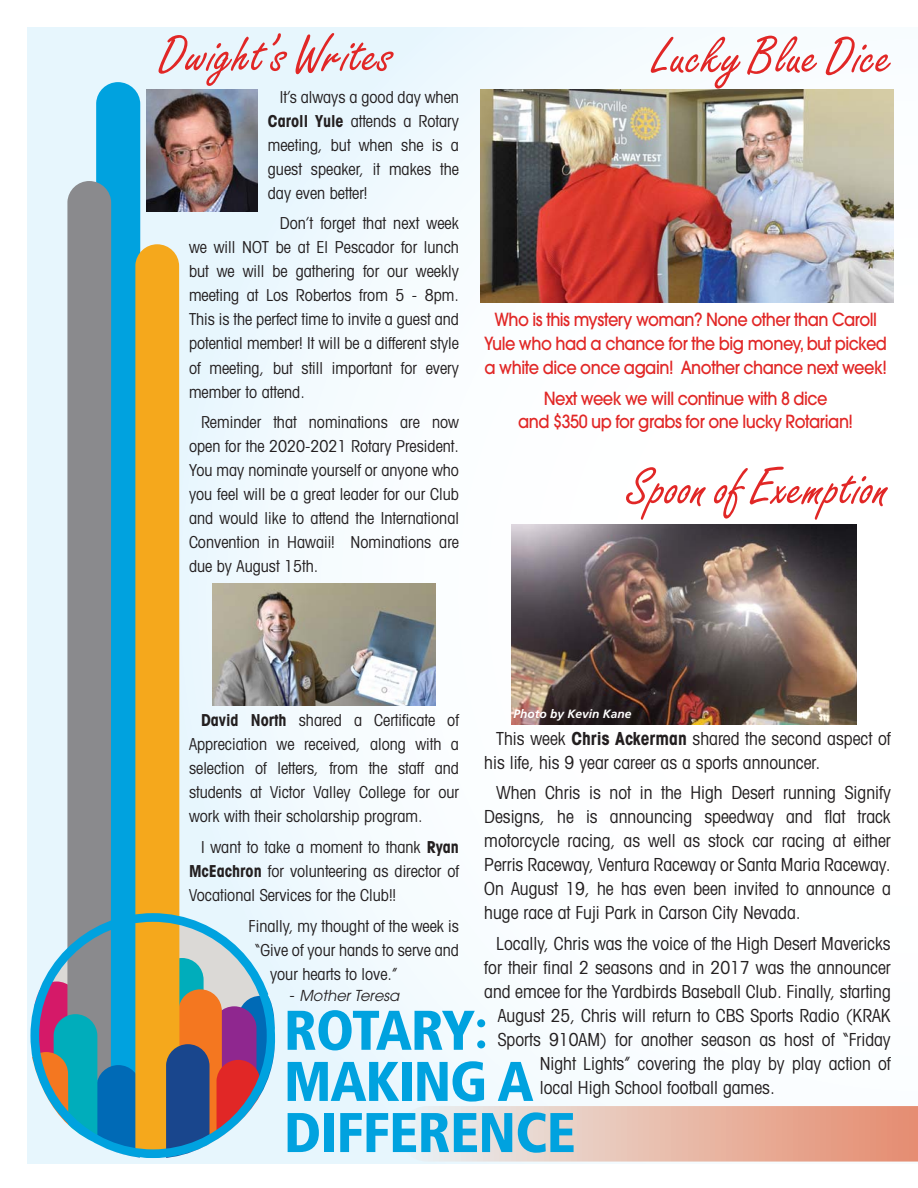
<style>
.page{position:relative;width:918px;height:1188px;background:#fff}
.page>*{position:absolute;margin:0;border:0;box-sizing:border-box;transform-origin:0 0}
.t1{font:54px "Freestyle Script";color:#e12726}
.t2{font:condensed 18px/24px "Avant Garde";color:#231f20}
.t3{font:500 18px/24px "Avant Garde";letter-spacing:-.03em;color:#e12726;text-align:center;scale:.9 1}
.t4{font:condensed 16.5px/24px "Avant Garde";color:#231f20;text-align:justify}
.t5{font:italic 15px "Avant Garde";color:#231f20}
.t6{font:italic 700 12px "Frutiger";color:#fff}
.s1{font-weight:700}
.s2{font-style:normal;font-stretch:condensed;font-size:16.5px}
</style>
<div class="page">
<div style="left:27px;top:27px;width:891px;height:1136px;background:linear-gradient(to right,#e3f4fc,#fff)"></div>
<svg style="left:96px;top:82px;width:44px;height:99px;background:#0ba6e0"></svg>
<svg style="left:288px;top:1010px;width:187px;height:40px"></svg>
<svg style="left:288px;top:1061px;width:630px;height:101px"></svg>
<div style="left:477px;top:1019px;width:8px;height:8px;background:#00a2df;border-radius:50%"></div>
<div style="left:477px;top:1040px;width:8px;height:8px;background:#00a2df;border-radius:50%"></div>
<svg style="left:27px;top:181px;width:251px;height:982px;background:#b3c1b7"></svg>
<img style="left:147px;top:90px;width:110px;height:122px">
<img style="left:481px;top:90px;width:412px;height:212px">
<img style="left:213px;top:583px;width:222px;height:122px">
<img style="left:511px;top:525px;width:346px;height:199px">
<h1 class="t1" style="left:159px;top:37px;width:235px">Dwight’s Writes</h1>
<p class="t4" style="left:268px;top:86px;width:193px;text-indent:12px">It’s always a good day when <span class="s1">Caroll Yule</span> attends a Rotary meeting, but when she is a guest speaker, it makes the day even better!</p>
<p class="t4" style="left:189px;top:213px;width:272px;text-indent:91px">Don’t forget that next week we will NOT be at El Pescador for lunch but we will be gathering for our weekly meeting at Los Robertos from 5 - 8pm.<br>This is the perfect time to invite a guest and potential member! It will be a different style of meeting, but still important for every member to attend.</p>
<p class="t4" style="left:189px;top:412px;width:272px;text-indent:12px">Reminder that nominations are now open for the 2020-2021 Rotary President.<br>You may nominate yourself or anyone who you feel will be a great leader for our Club and would like to attend the International Convention in Hawaii! Nominations are due by August 15th.</p>
<h1 class="t1" style="left:653px;top:38px;width:240px">Lucky Blue Dice</h1>
<p class="t3" style="left:484px;top:309px;width:449px">Who is this mystery woman? None other than Caroll<br>Yule who had a chance for the big money, but picked a white dice once again! Another chance next week!</p>
<p class="t3" style="left:518px;top:388px;width:374px;line-height:23.2px">Next week we will continue with 8 dice<br>and $350 up for grabs for one lucky Rotarian!</p>
<h1 class="t1" style="left:627px;top:470px;width:262px">Spoon of Exemption</h1>
<p class="t4" style="left:189px;top:710px;width:272px;text-indent:12px"><span class="s1">David North</span> shared a Certificate of Appreciation we received, along with a selection of letters, from the staff and students at Victor Valley College for our work with their scholarship program.</p>
<p class="t4" style="left:189px;top:837px;width:272px;text-indent:12px">I want to take a moment to thank <span class="s1">Ryan McEachron</span> for volunteering as director of Vocational Services for the Club!!</p>
<p class="t4" style="left:249px;top:915px;width:212px">Finally, my thought of the week is</p>
<p class="t4" style="left:255px;top:939px;width:206px">“Give of your hands to serve and</p>
<p class="t4" style="left:270px;top:963px;width:129px">your hearts to love.”</p>
<p class="t5" style="left:290px;top:990px;width:111px"><span class="s2">-</span> Mother Teresa</p>
<p class="t6" style="left:514px;top:709px;width:120px">Photo by Kevin Kane</p>
<p class="t2" style="left:484px;top:728px;width:408px;text-indent:12px">This week <span class="s1">Chris Ackerman</span> shared the second aspect of his life, his 9 year career as a sports announcer.</p>
<p class="t2" style="left:484px;top:783px;width:408px;text-align:justify;text-indent:12px">When Chris is not in the High Desert running Signify Designs, he is announcing speedway and flat track motorcycle racing, as well as stock car racing at either Perris Raceway, Ventura Raceway or Santa Maria Raceway.<br>On August 19, he has even been invited to announce a huge race at Fuji Park in Carson City Nevada.</p>
<p class="t2" style="left:496px;top:933px;width:396px">Locally, Chris was the voice of the High Desert Mavericks</p>
<p class="t2" style="left:484px;top:957px;width:408px">for their final 2 seasons and in 2017 was the announcer</p>
<p class="t2" style="left:484px;top:981px;width:408px">and emcee for the Yardbirds Baseball Club. Finally, starting</p>
<p class="t2" style="left:498px;top:1005px;width:394px">August 25, Chris will return to CBS Sports Radio (KRAK</p>
<p class="t2" style="left:498px;top:1029px;width:395px">Sports 910AM) for another season as host of “Friday</p>
<p class="t2" style="left:540px;top:1053px;width:353px">Night Lights” covering the play by play action of</p>
<p class="t2" style="left:540px;top:1077px;width:237px">local High School football games.</p>
</div>
